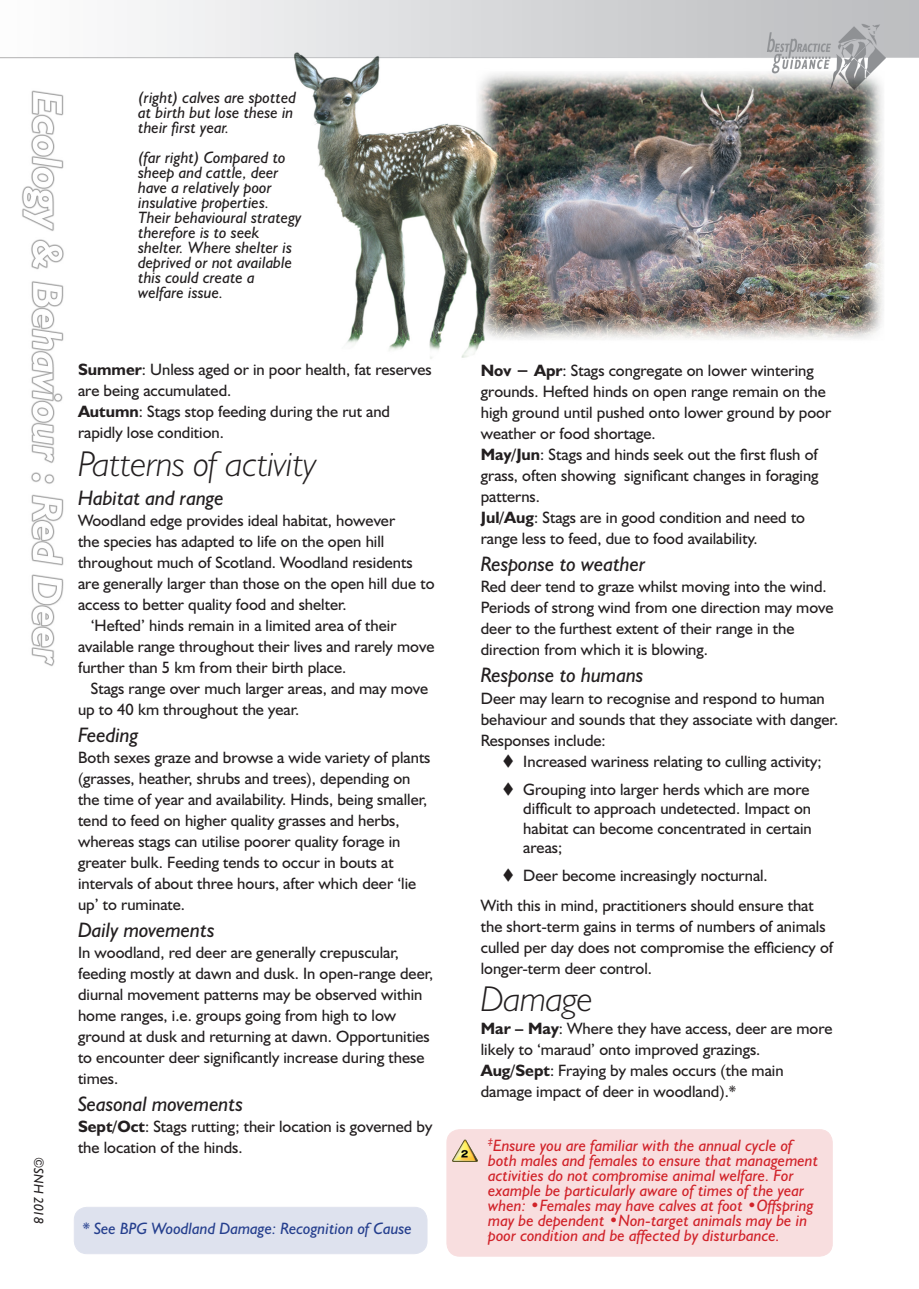
<style>
.page{position:relative;width:919px;height:1289px;background:#fff}
.page>*{position:absolute;margin:0;border:0;box-sizing:border-box;transform-origin:0 0}
.headerMin{font:italic 300 36px "Humanist 521 BT";letter-spacing:-.005em;color:#231f20}
.headerMinSub{font:italic 21px "Humanist 521 BT";letter-spacing:-.005em;color:#231f20}
.basic_indent{font:16.5px/21px "Humanist 521 BT";color:#231f20}
.linksBlue{font:italic 16.5px/15px "Humanist 521 BT";color:#d1232a}
.t1{font:italic 16.5px/15px "Humanist 521 BT";color:#231f20}
.linksBlue-2{font:italic 16.5px "Humanist 521 BT";color:#253f8e}
.copyright{font:italic 13.5px "Humanist 521 BT";color:#231f20}
.s1{font-weight:700}
</style>
<div class="page">
<img style="left:22px;top:101px;width:862px;height:1156px">
<img style="left:0;top:0;width:918px;height:101px">
<div style="left:74px;top:1207px;width:353px;height:46px;background:#dee2ee;border-radius:13px"></div>
<div style="left:74px;top:1206px;width:353px;height:47px;border:1px solid #253f8e;border-radius:13px"></div>
<div style="left:447px;top:1129px;width:385px;height:127px;background:#f8dedf;border-radius:13px"></div>
<div style="left:446px;top:1129px;width:386px;height:127px;border:1px solid #d1232a;border-radius:13px"></div>
<img style="left:452px;top:1139px;width:25px;height:22px">
<svg style="left:503px;top:753px;width:10px;height:14px"></svg>
<svg style="left:503px;top:781px;width:10px;height:14px"></svg>
<svg style="left:503px;top:868px;width:10px;height:13px"></svg>
<p class="copyright" style="left:47px;top:1157px;width:68px;rotate:90deg">©SNH 2018</p>
<p class="t1" style="left:138px;top:90px;width:159px">(right) calves are spotted at birth but lose these in their first year.</p>
<p class="t1" style="left:138px;top:150px;width:165px">(far right) Compared to sheep and cattle, deer have a relatively poor insulative properties.<br>Their behavioural strategy therefore is to seek shelter. Where shelter is deprived or not available this could create a welfare issue.</p>
<p class="basic_indent" style="left:78px;top:359px;width:355px"><span class="s1">Summer</span>: Unless aged or in poor health, fat reserves are being accumulated.</p>
<p class="basic_indent" style="left:78px;top:401px;width:313px"><span class="s1">Autumn</span>: Stags stop feeding during the rut and rapidly lose condition.</p>
<p class="headerMin" style="left:78px;top:442px;width:241px">Patterns of activity</p>
<p class="headerMinSub" style="left:78px;top:485px;width:147px">Habitat and range</p>
<p class="basic_indent" style="left:78px;top:509px;width:358px">Woodland edge provides ideal habitat, however<br>the species has adapted to life on the open hill throughout much of Scotland. Woodland residents are generally larger than those on the open hill due to access to better quality food and shelter.</p>
<p class="basic_indent" style="left:78px;top:614px;width:358px;text-indent:13px">‘Hefted’ hinds remain in a limited area of their available range throughout their lives and rarely move further than 5 km from their birth place.</p>
<p class="basic_indent" style="left:78px;top:677px;width:352px;text-indent:13px">Stags range over much larger areas, and may move up to 40 km throughout the year.</p>
<p class="headerMinSub" style="left:78px;top:722px;width:62px">Feeding</p>
<p class="basic_indent" style="left:78px;top:746px;width:354px">Both sexes graze and browse a wide variety of plants (grasses, heather, shrubs and trees), depending on the time of year and availability. Hinds, being smaller, tend to feed on higher quality grasses and herbs, whereas stags can utilise poorer quality forage in greater bulk. Feeding tends to occur in bouts at intervals of about three hours, after which deer ‘lie up’ to ruminate.</p>
<p class="headerMinSub" style="left:78px;top:917px;width:138px">Daily movements</p>
<p class="basic_indent" style="left:78px;top:941px;width:357px">In woodland, red deer are generally crepuscular, feeding mostly at dawn and dusk. In open-range deer, diurnal movement patterns may be observed within home ranges, i.e. groups going from high to low ground at dusk and returning at dawn. Opportunities to encounter deer significantly increase during these times.</p>
<p class="headerMinSub" style="left:78px;top:1091px;width:166px">Seasonal movements</p>
<p class="basic_indent" style="left:78px;top:1115px;width:356px"><span class="s1">Sept/Oct</span>: Stags rutting; their location is governed by the location of the hinds.</p>
<p class="linksBlue-2" style="left:83px;top:1218px;width:331px">* See BPG Woodland Damage: Recognition of Cause</p>
<p class="basic_indent" style="left:480px;top:360px;width:352px"><span class="s1">Nov − Apr</span>: Stags congregate on lower wintering grounds. Hefted hinds on open range remain on the high ground until pushed onto lower ground by poor weather or food shortage.</p>
<p class="basic_indent" style="left:480px;top:444px;width:339px;text-align:justify"><span class="s1">May/Jun</span>: Stags and hinds seek out the first flush of grass, often showing significant changes in foraging patterns.</p>
<p class="basic_indent" style="left:480px;top:507px;width:326px"><span class="s1">Jul/Aug</span>: Stags are in good condition and need to range less to feed, due to food availability.</p>
<p class="headerMinSub" style="left:480px;top:551px;width:166px">Response to weather</p>
<p class="basic_indent" style="left:480px;top:576px;width:354px">Red deer tend to graze whilst moving into the wind.<br>Periods of strong wind from one direction may move deer to the furthest extent of their range in the direction from which it is blowing.</p>
<p class="headerMinSub" style="left:480px;top:662px;width:164px">Response to humans</p>
<p class="basic_indent" style="left:480px;top:687px;width:359px">Deer may learn to recognise and respond to human behaviour and sounds that they associate with danger.</p>
<p class="basic_indent" style="left:480px;top:729px;width:126px">Responses include:</p>
<p class="basic_indent" style="left:523px;top:750px;width:300px">Increased wariness relating to culling activity;</p>
<p class="basic_indent" style="left:523px;top:778px;width:290px;line-height:19.5px">Grouping into larger herds which are more difficult to approach undetected. Impact on habitat can become concentrated in certain areas;</p>
<p class="basic_indent" style="left:523px;top:864px;width:246px">Deer become increasingly nocturnal.</p>
<p class="basic_indent" style="left:480px;top:894px;width:354px">With this in mind, practitioners should ensure that the short-term gains in terms of numbers of animals culled per day does not compromise the efficiency of longer-term deer control.</p>
<p class="headerMin" style="left:480px;top:977px;width:113px">Damage</p>
<p class="basic_indent" style="left:480px;top:1017px;width:353px"><span class="s1">Mar – May</span>: Where they have access, deer are more likely to ‘maraud’ onto improved grazings.</p>
<p class="basic_indent" style="left:480px;top:1059px;width:304px"><span class="s1">Aug/Sept</span>: Fraying by males occurs (the main damage impact of deer in woodland).*</p>
<p class="linksBlue" style="left:488px;top:1137px;width:331px"><sup>‡</sup>Ensure you are familiar with the annual cycle of both males and females to ensure that management activities do not compromise animal welfare. For example be particularly aware of times of the year when: •Females may have calves at foot •Offspring may be dependent •Non-target animals may be in poor condition and be affected by disturbance.</p>
</div>
